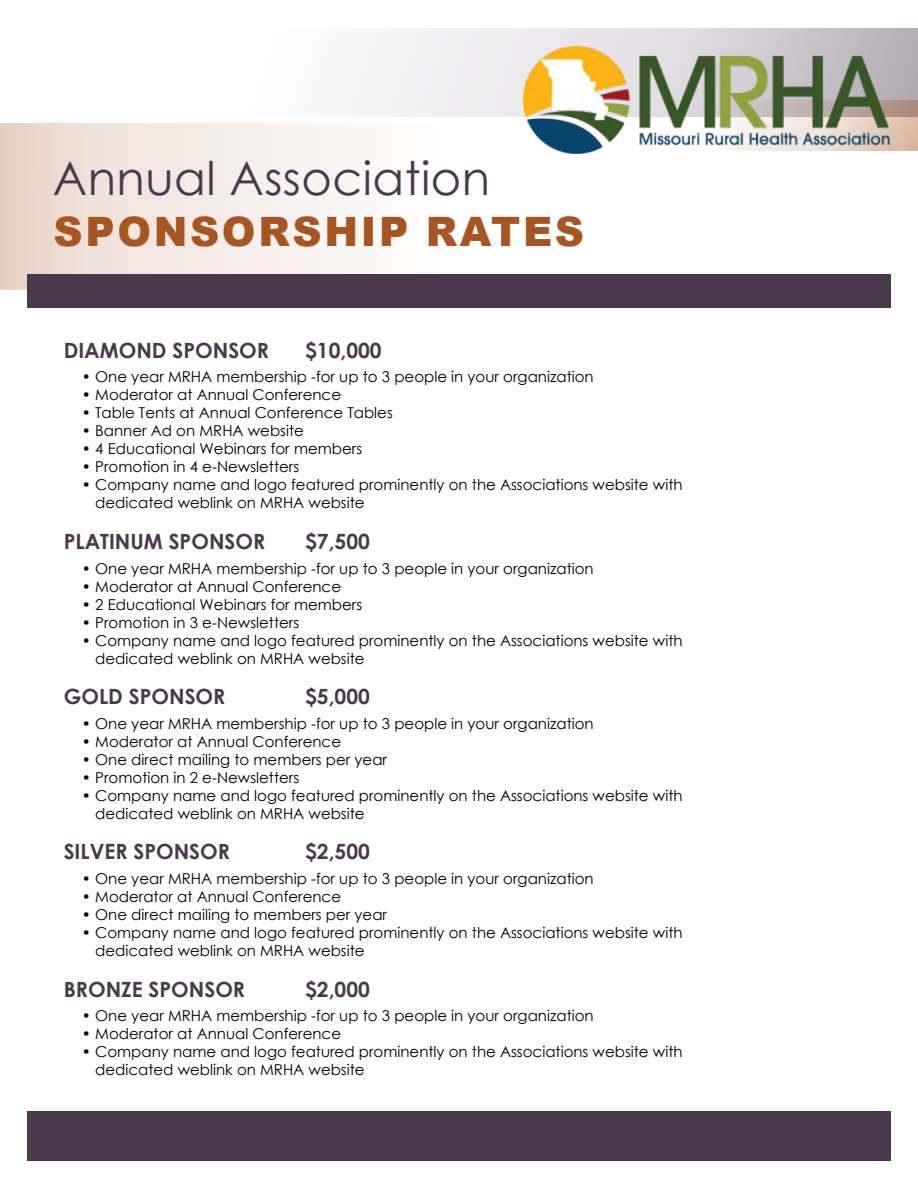
<style>
.page{position:relative;width:918px;height:1188px;background:#fff}
.page>*{position:absolute;margin:0;border:0;box-sizing:border-box;transform-origin:0 0}
.t1{font:46.5px "Century Gothic";letter-spacing:.01em;color:#4a384d}
.t2{font:900 40.5px "Arial";letter-spacing:.065em;color:#a65523}
.t3{font:700 21px "Century Gothic";color:#4a384d}
.t4{font:15px/18px "Century Gothic";color:#000}
</style>
<div class="page">
<svg style="left:0;top:123px;width:588px;height:166px"></svg>
<div style="left:27px;top:274px;width:864px;height:34px;background:#4a384d"></div>
<svg style="left:360px;top:29px;width:558px;height:88px;fill:#eeedee"></svg>
<svg style="left:890px;top:100px;width:28px;height:51px"></svg>
<div style="left:27px;top:1112px;width:864px;height:49px;background:#4a384d"></div>
<img style="left:524px;top:46px;width:366px;height:107px">
<h1 class="t1" style="left:53px;top:146px;width:439px">Annual Association</h1>
<h2 class="t2" style="left:54px;top:203px;width:532px">SPONSORSHIP RATES</h2>
<h3 class="t3" style="left:64px;top:334px;width:207px">DIAMOND SPONSOR</h3>
<h3 class="t3" style="left:305px;top:334px;width:78px">$10,000</h3>
<p class="t4" style="left:82px;top:368px;width:514px">• One year MRHA membership -for up to 3 people in your organization</p>
<p class="t4" style="left:82px;top:386px;width:261px">• Moderator at Annual Conference</p>
<p class="t4" style="left:82px;top:404px;width:313px">• Table Tents at Annual Conference Tables</p>
<p class="t4" style="left:82px;top:422px;width:224px">• Banner Ad on MRHA website</p>
<p class="t4" style="left:82px;top:440px;width:282px">• 4 Educational Webinars for members</p>
<p class="t4" style="left:82px;top:458px;width:219px">• Promotion in 4 e-Newsletters</p>
<p class="t4" style="left:95px;top:476px;width:589px;text-indent:-14px">• Company name and logo featured prominently on the Associations website with dedicated weblink on MRHA website</p>
<h3 class="t3" style="left:64px;top:525px;width:203px">PLATINUM SPONSOR</h3>
<h3 class="t3" style="left:305px;top:525px;width:66px">$7,500</h3>
<p class="t4" style="left:82px;top:559px;width:514px">• One year MRHA membership -for up to 3 people in your organization</p>
<p class="t4" style="left:82px;top:577px;width:261px">• Moderator at Annual Conference</p>
<p class="t4" style="left:82px;top:595px;width:282px">• 2 Educational Webinars for members</p>
<p class="t4" style="left:82px;top:613px;width:219px">• Promotion in 3 e-Newsletters</p>
<p class="t4" style="left:95px;top:631px;width:589px;text-indent:-14px">• Company name and logo featured prominently on the Associations website with dedicated weblink on MRHA website</p>
<h3 class="t3" style="left:64px;top:680px;width:163px">GOLD SPONSOR</h3>
<h3 class="t3" style="left:305px;top:680px;width:66px">$5,000</h3>
<p class="t4" style="left:82px;top:714px;width:514px">• One year MRHA membership -for up to 3 people in your organization</p>
<p class="t4" style="left:82px;top:732px;width:261px">• Moderator at Annual Conference</p>
<p class="t4" style="left:82px;top:750px;width:307px">• One direct mailing to members per year</p>
<p class="t4" style="left:82px;top:768px;width:219px">• Promotion in 2 e-Newsletters</p>
<p class="t4" style="left:95px;top:786px;width:589px;text-indent:-14px">• Company name and logo featured prominently on the Associations website with dedicated weblink on MRHA website</p>
<h3 class="t3" style="left:64px;top:836px;width:168px">SILVER SPONSOR</h3>
<h3 class="t3" style="left:305px;top:836px;width:66px">$2,500</h3>
<p class="t4" style="left:82px;top:869px;width:514px">• One year MRHA membership -for up to 3 people in your organization</p>
<p class="t4" style="left:82px;top:887px;width:261px">• Moderator at Annual Conference</p>
<p class="t4" style="left:82px;top:905px;width:307px">• One direct mailing to members per year</p>
<p class="t4" style="left:95px;top:923px;width:589px;text-indent:-14px">• Company name and logo featured prominently on the Associations website with dedicated weblink on MRHA website</p>
<h3 class="t3" style="left:64px;top:973px;width:183px">BRONZE SPONSOR</h3>
<h3 class="t3" style="left:305px;top:973px;width:66px">$2,000</h3>
<p class="t4" style="left:82px;top:1007px;width:514px">• One year MRHA membership -for up to 3 people in your organization</p>
<p class="t4" style="left:82px;top:1025px;width:261px">• Moderator at Annual Conference</p>
<p class="t4" style="left:95px;top:1043px;width:589px;text-indent:-14px">• Company name and logo featured prominently on the Associations website with dedicated weblink on MRHA website</p>
</div>
